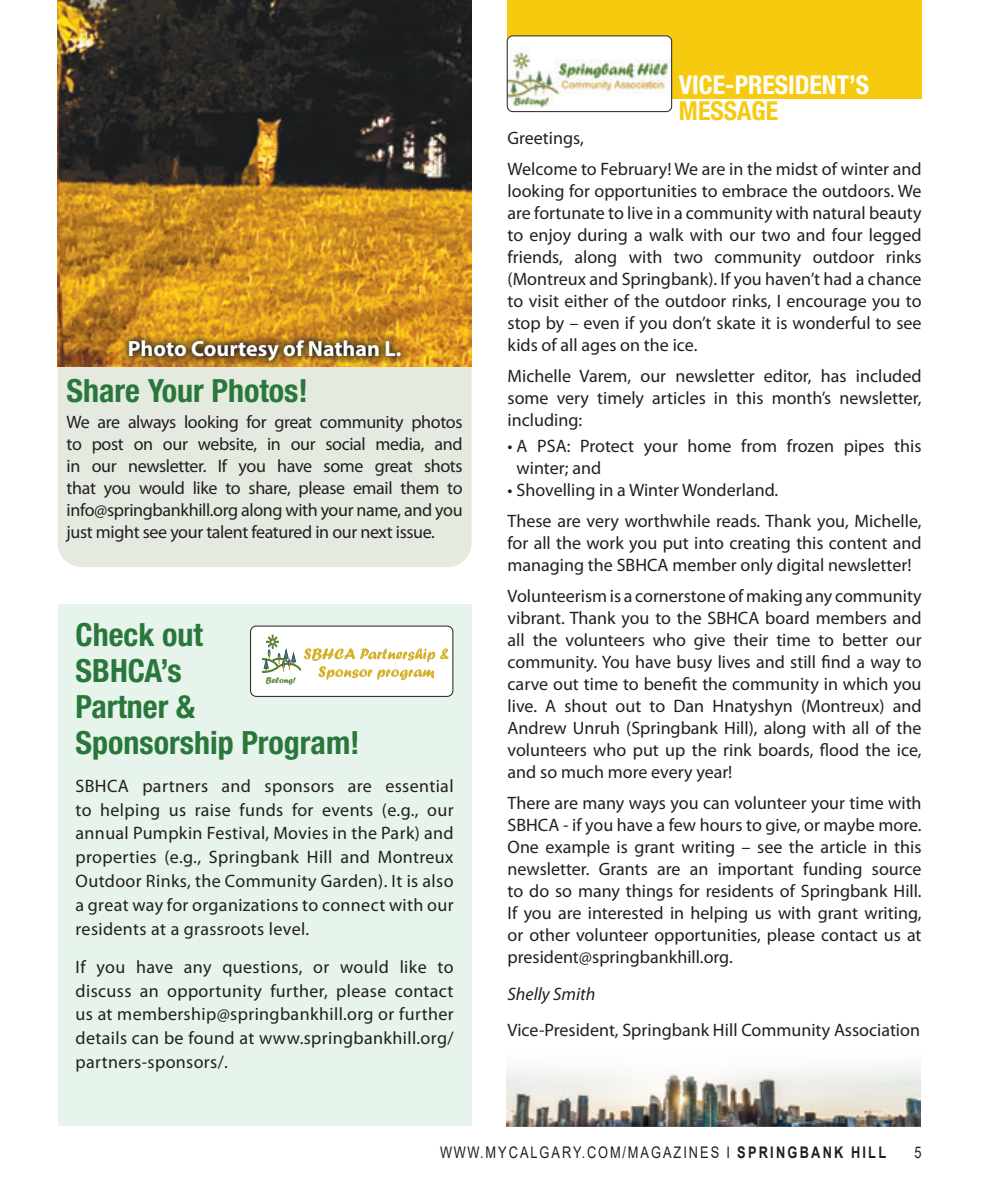
<style>
.page{position:relative;width:990px;height:1188px;background:#fff}
.page>*{position:absolute;margin:0;border:0;box-sizing:border-box;transform-origin:0 0}
.In_Around_title{font:700 condensed 32px/36px "Helvetica Neue LT Std";color:#29773b}
.t1{font:700 condensed 26px "Helvetica Neue LT Std";color:#fff}
.t2{font:700 condensed 26px "Helvetica Neue LT Std";color:#f6ca0f}
.Subhead{font:700 22px "Myriad Pro";color:#fff}
.Body_text{font:18px/22px "Myriad Pro";color:#231f20;text-align:justify}
.Body_text-2{font:italic 18px "Myriad Pro";color:#231f20}
.t3{font:16px "Arial";letter-spacing:.155em;color:#231f20;scale:.8 1}
.t4{font:8.6px "Forte";color:#548235}
.s1{font-weight:700}
</style>
<div class="page">
<img style="left:507px;top:1065px;width:414px;height:61px">
<div style="left:507px;top:0;width:415px;height:99px;background:#f6ca0f"></div>
<img style="left:507px;top:36px;width:165px;height:72px">
<div style="left:507px;top:36px;width:165px;height:76px;border:1px solid #231f20;border-radius:6px"></div>
<div style="left:58px;top:46px;width:414px;height:521px;background:#e4eae0;border-radius:24px"></div>
<img style="left:58px;top:0;width:414px;height:366px">
<svg style="left:120px;top:330px;width:290px;height:37px;background:#9e6f20"></svg>
<div style="left:58px;top:605px;width:414px;height:521px;background:#e6f4ec"></div>
<div style="left:251px;top:626px;width:202px;height:70px;background:#fff;border-radius:6px"></div>
<div style="left:250px;top:626px;width:203px;height:71px;border:1px solid #231f20;border-radius:6px"></div>
<svg style="left:262px;top:635px;width:187px;height:45px"></svg>
<p class="t1" style="left:679px;top:69px;width:192px">VICE-PRESIDENT’S</p>
<p class="Subhead" style="left:128px;top:334px;width:275px">Photo Courtesy of Nathan L.</p>
<p class="In_Around_title" style="left:67px;top:372px;width:243px">Share Your Photos!</p>
<p class="Body_text" style="left:67px;top:411px;width:398px">We are always looking for great community photos to post on our website, in our social media, and in our newsletter. If you have some great shots that you would like to share, please email them to info@springbankhill.org along with your name, and you just might see your talent featured in our next issue.</p>
<p class="In_Around_title" style="left:76px;top:616px;width:286px">Check out<br>SBHCA’s<br>Partner &amp;<br>Sponsorship Program!</p>
<p class="Body_text" style="left:76px;top:773px;width:380px;line-height:23.8px">SBHCA partners and sponsors are essential to helping us raise funds for events (e.g., our annual Pumpkin Festival, Movies in the Park) and properties (e.g., Springbank Hill and Montreux Outdoor Rinks, the Community Garden). It is also a great way for organizations to connect with our residents at a grassroots level.</p>
<p class="Body_text" style="left:76px;top:954px;width:380px;line-height:23.8px">If you have any questions, or would like to discuss an opportunity further, please contact us at membership@springbankhill.org or further details can be found at www.springbankhill.org/ partners-sponsors/.</p>
<p class="t4" style="left:266px;top:675px;width:32px">Belong!</p>
<p class="t2" style="left:679px;top:95px;width:101px">MESSAGE</p>
<p class="Body_text" style="left:508px;top:127px;width:78px">Greetings,</p>
<p class="Body_text" style="left:508px;top:158px;width:416px">Welcome to February! We are in the midst of winter and looking for opportunities to embrace the outdoors. We are fortunate to live in a community with natural beauty to enjoy during a walk with our two and four legged friends, along with two community outdoor rinks (Montreux and Springbank). If you haven’t had a chance to visit either of the outdoor rinks, I encourage you to stop by – even if you don’t skate it is wonderful to see kids of all ages on the ice.</p>
<p class="Body_text" style="left:508px;top:365px;width:415px">Michelle Varem, our newsletter editor, has included some very timely articles in this month’s newsletter, including:</p>
<p class="Body_text" style="left:517px;top:435px;width:406px;text-indent:-9px">• A PSA: Protect your home from frozen pipes this winter; and</p>
<p class="Body_text" style="left:508px;top:479px;width:272px">• Shovelling in a Winter Wonderland.</p>
<p class="Body_text" style="left:508px;top:510px;width:416px">These are very worthwhile reads. Thank you, Michelle, for all the work you put into creating this content and managing the SBHCA member only digital newsletter!</p>
<p class="Body_text" style="left:508px;top:585px;width:416px">Volunteerism is a cornerstone of making any community vibrant. Thank you to the SBHCA board members and all the volunteers who give their time to better our community. You have busy lives and still find a way to carve out time to benefit the community in which you live. A shout out to Dan Hnatyshyn (Montreux) and Andrew Unruh (Springbank Hill), along with all of the volunteers who put up the rink boards, flood the ice, and so much more every year!</p>
<p class="Body_text" style="left:508px;top:792px;width:416px">There are many ways you can volunteer your time with SBHCA - if you have a few hours to give, or maybe more.<br>One example is grant writing – see the article in this newsletter. Grants are an important funding source to do so many things for residents of Springbank Hill.<br>If you are interested in helping us with grant writing, or other volunteer opportunities, please contact us at president@springbankhill.org.</p>
<p class="Body_text-2" style="left:508px;top:982px;width:89px">Shelly Smith</p>
<p class="Body_text" style="left:508px;top:1019px;width:414px">Vice-President, Springbank Hill Community Association</p>
<p class="t3" style="left:440px;top:1141px;width:559px">WWW.MYCALGARY.COM/MAGAZINES I <span class="s1">SPRINGBANK HILL</span></p>
<p class="t3" style="left:914px;top:1141px;width:10px">5</p>
</div>
